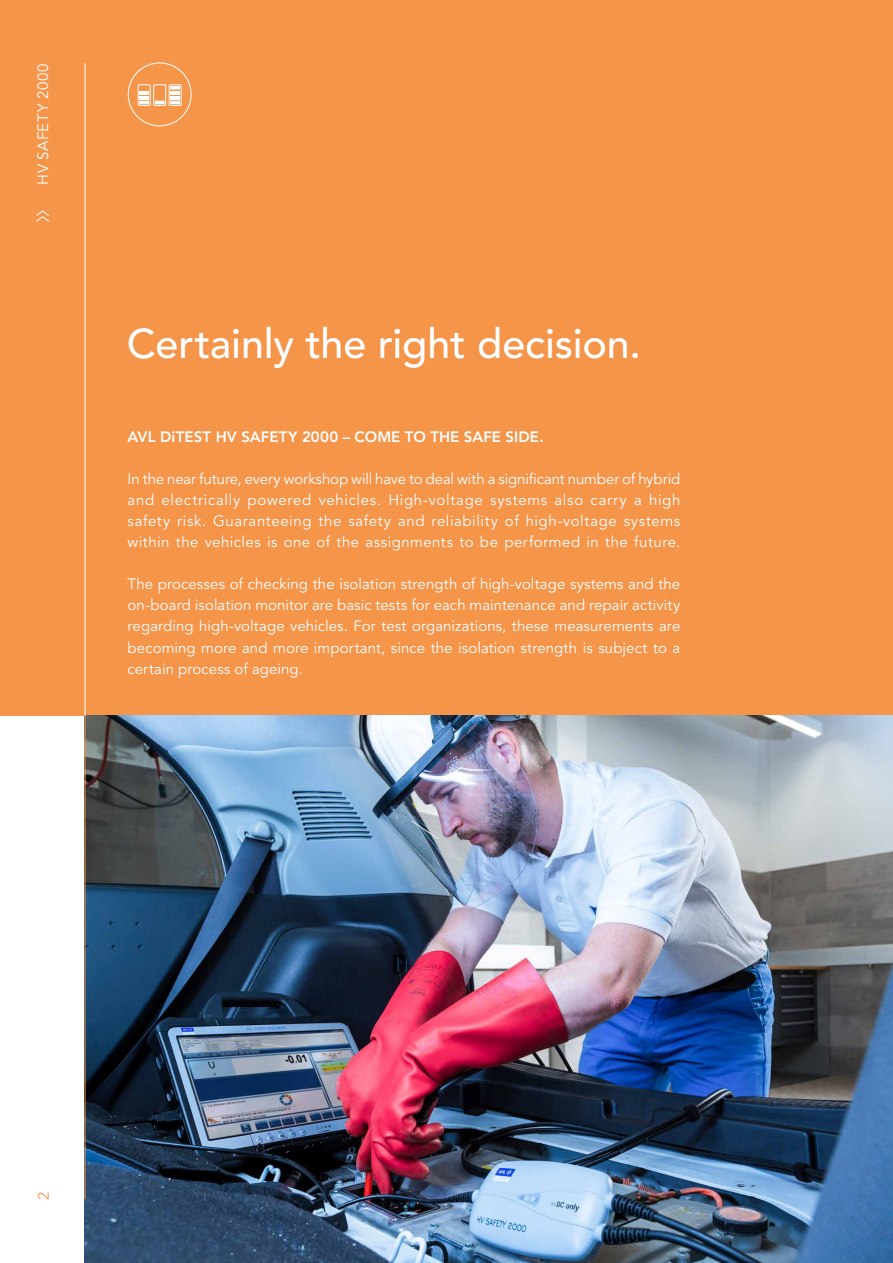
<style>
.page{position:relative;width:893px;height:1263px;background:#fff}
.page>*{position:absolute;margin:0;border:0;box-sizing:border-box;transform-origin:0 0}
.t1{font:500 41.25px "Avenir LT Std";letter-spacing:-.005em;color:#fff}
.t2{font:15px/21px "Avenir LT Std";letter-spacing:.025em;color:#fff;text-align:justify}
.t3{font:800 15px "Avenir LT Std";letter-spacing:.005em;color:#fff}
.t4{font:15px "Avenir LT Std";color:#f4954a}
</style>
<div class="page">
<div style="left:0;top:0;width:893px;height:716px;background:#f4954a"></div>
<img style="left:85px;top:716px;width:808px;height:547px">
<hr style="left:85px;top:63px;width:1px;height:1136px;background:#f4954a">
<svg style="left:36px;top:210px;width:13px;height:12px"></svg>
<hr style="left:85px;top:63px;width:1px;height:653px;background:#fff">
<div style="left:128px;top:63px;width:64px;height:63px;border:1px solid #fff;border-radius:50%"></div>
<svg style="left:140px;top:91px;width:9px;height:13px"></svg>
<div style="left:138px;top:84px;width:13px;height:22px;border:1px solid #fff"></div>
<div style="left:153px;top:84px;width:13px;height:22px;border:1px solid #fff"></div>
<div style="left:169px;top:84px;width:13px;height:22px;border:1px solid #fff"></div>
<svg style="left:155px;top:86px;width:25px;height:18px"></svg>
<p class="t2" style="left:33px;top:185px;width:122px;rotate:-90deg">HV SAFETY 2000</p>
<h1 class="t1" style="left:127px;top:320px;width:516px">Certainly the right decision.</h1>
<p class="t3" style="left:128px;top:428px;width:418px">AVL DiTEST HV SAFETY 2000 – COME TO THE SAFE SIDE.</p>
<p class="t2" style="left:128px;top:469px;width:554px">In the near future, every workshop will have to deal with a significant number of hybrid and electrically powered vehicles. High-voltage systems also carry a high safety risk. Guaranteeing the safety and reliability of high-voltage systems within the vehicles is one of the assignments to be performed in the future.</p>
<p class="t2" style="left:128px;top:574px;width:554px">The processes of checking the isolation strength of high-voltage systems and the on-board isolation monitor are basic tests for each maintenance and repair activity regarding high-voltage vehicles. For test organizations, these measurements are becoming more and more important, since the isolation strength is subject to a certain process of ageing.</p>
<p class="t4" style="left:35px;top:1200px;width:10px;rotate:-90deg">2</p>
</div>
